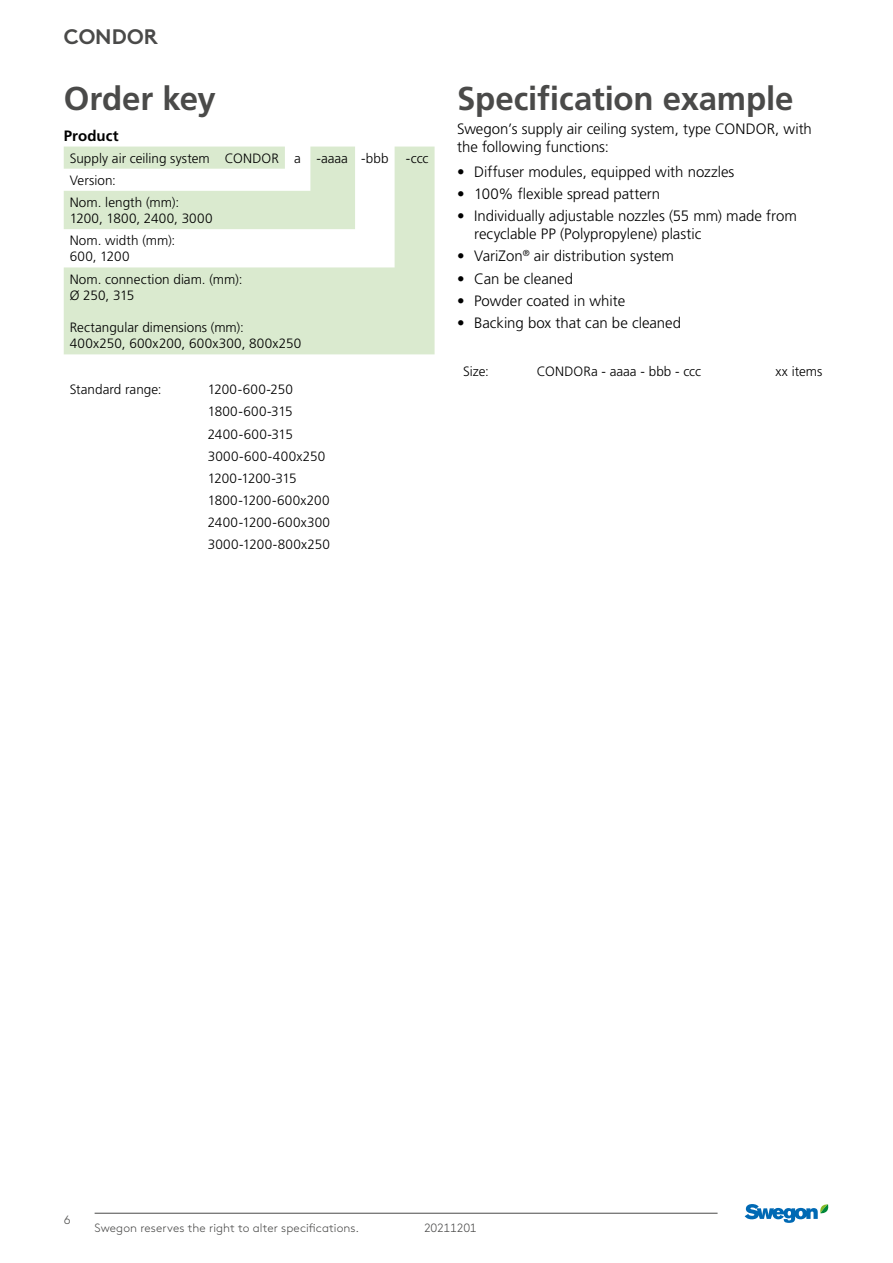
<style>
.page{position:relative;width:893px;height:1263px;background:#fff}
.page>*{position:absolute;margin:0;border:0;box-sizing:border-box;transform-origin:0 0}
.t1{font:700 33px "Frutiger LT Pro";letter-spacing:-.005em;color:#4a4a49}
.t2{font:700 21px "Swegon Brown";color:#4a4a49}
.t3{font:300 15px/18px "Frutiger LT Pro";color:#000}
.t4{font:700 15px "Frutiger LT Pro";letter-spacing:.005em;color:#000}
.t5{font:300 13.5px/22.2px "Frutiger LT Pro";letter-spacing:.005em;color:#000}
.t6{font:300 12px "Swegon Brown";letter-spacing:.005em;color:#4a4a49}
.t7{font:300 12px "Swegon Brown";letter-spacing:-.025em;color:#4a4a49}
</style>
<div class="page">
<hr style="left:95px;top:1213px;width:623px;height:1px;background:#4a4a49">
<svg style="left:745px;top:1204px;width:84px;height:19px"></svg>
<svg style="left:64px;top:147px;width:371px;height:207px;fill:#daeacf"></svg>
<h2 class="t2" style="left:64px;top:20px;width:96px">CONDOR</h2>
<h1 class="t1" style="left:64px;top:79px;width:154px">Order key</h1>
<p class="t4" style="left:64px;top:126px;width:56px">Product</p>
<p class="t5" style="left:70px;top:147px;width:320px">Supply air ceiling system CONDOR a -aaaa -bbb</p>
<p class="t5" style="left:406px;top:147px;width:24px">-ccc</p>
<p class="t5" style="left:70px;top:169px;width:111px">Version:<br>Nom. length (mm):</p>
<p class="t5" style="left:70px;top:207px;width:144px">1200, 1800, 2400, 3000<br>Nom. width (mm):</p>
<p class="t5" style="left:70px;top:246px;width:174px">600, 1200<br>Nom. connection diam. (mm):</p>
<p class="t5" style="left:70px;top:284px;width:66px">Ø 250, 315</p>
<p class="t5" style="left:70px;top:319px;width:233px;line-height:16.2px">Rectangular dimensions (mm):<br>400x250, 600x200, 600x300, 800x250</p>
<p class="t5" style="left:70px;top:379px;width:93px">Standard range:</p>
<p class="t5" style="left:208px;top:379px;width:124px">1200-600-250<br>1800-600-315<br>2400-600-315<br>3000-600-400x250<br>1200-1200-315<br>1800-1200-600x200<br>2400-1200-600x300<br>3000-1200-800x250</p>
<h1 class="t1" style="left:457px;top:79px;width:338px">Specification example</h1>
<p class="t3" style="left:457px;top:120px;width:356px">Swegon’s supply air ceiling system, type CONDOR, with the following functions:</p>
<p class="t3" style="left:457px;top:162px;width:279px">• Diffuser modules, equipped with nozzles</p>
<p class="t3" style="left:457px;top:185px;width:205px">• 100% flexible spread pattern</p>
<p class="t3" style="left:474px;top:207px;width:324px;text-indent:-17px">• Individually adjustable nozzles (55 mm) made from recyclable PP (Polypropylene) plastic</p>
<p class="t3" style="left:457px;top:247px;width:218px">• VariZon<sup>®</sup> air distribution system</p>
<p class="t3" style="left:457px;top:269px;width:117px">• Can be cleaned</p>
<p class="t3" style="left:457px;top:292px;width:170px">• Powder coated in white</p>
<p class="t3" style="left:457px;top:314px;width:226px">• Backing box that can be cleaned</p>
<p class="t5" style="left:463px;top:360px;width:27px">Size:</p>
<p class="t5" style="left:537px;top:360px;width:166px">CONDORa - aaaa - bbb - ccc</p>
<p class="t5" style="left:775px;top:360px;width:49px">xx items</p>
<p class="t6" style="left:64px;top:1211px;width:8px">6</p>
<p class="t6" style="left:95px;top:1219px;width:266px">Swegon reserves the right to alter specifications.</p>
<p class="t7" style="left:424px;top:1219px;width:54px">20211201</p>
</div>
